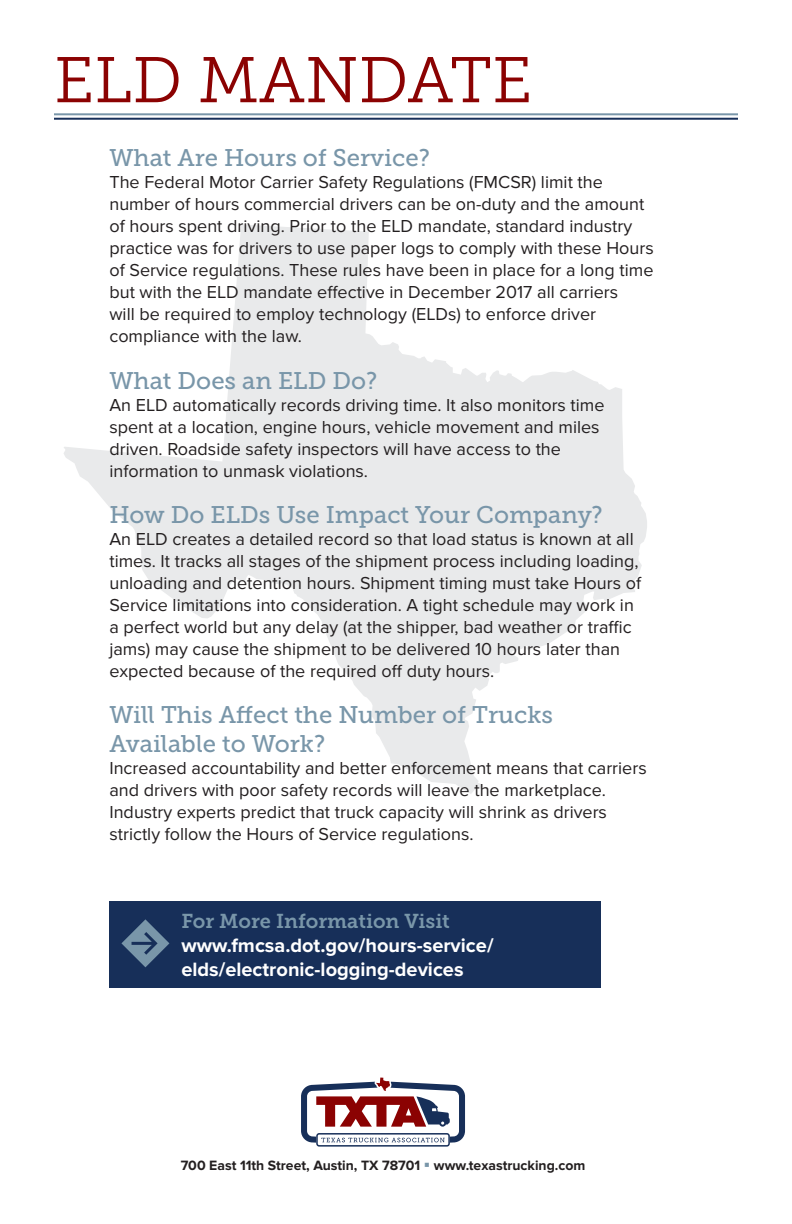
<style>
.page{position:relative;width:792px;height:1224px;background:#fff}
.page>*{position:absolute;margin:0;border:0;box-sizing:border-box;transform-origin:0 0}
.t1{font:64.4px "Museo Slab 300";color:#8b0202}
.subs{font:24px/28.8px "Museo Slab 500";color:#7996a9}
.copy__no_leader{font:700 20px/24px "Proxima Nova";color:#fff}
.subs-2{font:20px "Museo Slab 700";color:#7996a9}
.copy__no_leader-2{font:18px/22px "Proxima Nova";color:#231f20}
.t2{font:700 14px "Proxima Nova";color:#231f20}
.s1{color:#7996a9}
</style>
<div class="page">
<hr style="left:54px;top:113px;width:684px;height:2px;background:#7996a9">
<hr style="left:54px;top:118px;width:684px;height:2px;background:#172f59">
<svg style="left:64px;top:224px;width:583px;height:570px"></svg>
<svg style="left:301px;top:1077px;width:164px;height:70px"></svg>
<div style="left:109px;top:901px;width:492px;height:87px;background:#172f59"></div>
<svg style="left:121px;top:919px;width:48px;height:48px"></svg>
<p class="t1" style="left:54px;top:45px;width:480px">ELD MANDATE</p>
<p class="subs" style="left:109px;top:144px;width:322px">What Are Hours of Service?</p>
<p class="copy__no_leader-2" style="left:109px;top:172px;width:546px">The Federal Motor Carrier Safety Regulations (FMCSR) limit the number of hours commercial drivers can be on-duty and the amount of hours spent driving. Prior to the ELD mandate, standard industry practice was for drivers to use paper logs to comply with these Hours of Service regulations. These rules have been in place for a long time but with the ELD mandate effective in December 2017 all carriers<br>will be required to employ technology (ELDs) to enforce driver compliance with the law.</p>
<p class="subs" style="left:109px;top:366px;width:269px">What Does an ELD Do?</p>
<p class="copy__no_leader-2" style="left:109px;top:394px;width:497px">An ELD automatically records driving time. It also monitors time spent at a location, engine hours, vehicle movement and miles driven. Roadside safety inspectors will have access to the information to unmask violations.</p>
<p class="subs" style="left:109px;top:500px;width:495px">How Do ELDs Use Impact Your Company?</p>
<p class="copy__no_leader-2" style="left:109px;top:529px;width:533px">An ELD creates a detailed record so that load status is known at all times. It tracks all stages of the shipment process including loading, unloading and detention hours. Shipment timing must take Hours of Service limitations into consideration. A tight schedule may work in a perfect world but any delay (at the shipper, bad weather or traffic jams) may cause the shipment to be delivered 10 hours later than expected because of the required off duty hours.</p>
<p class="subs" style="left:109px;top:701px;width:445px">Will This Affect the Number of Trucks<br>Available to Work?</p>
<p class="copy__no_leader-2" style="left:109px;top:758px;width:539px">Increased accountability and better enforcement means that carriers and drivers with poor safety records will leave the marketplace.<br>Industry experts predict that truck capacity will shrink as drivers strictly follow the Hours of Service regulations.</p>
<p class="subs-2" style="left:181px;top:910px;width:270px">For More Information Visit</p>
<p class="copy__no_leader" style="left:181px;top:935px;width:314px">www.fmcsa.dot.gov/hours-service/ elds/electronic-logging-devices</p>
<p class="t2" style="left:181px;top:1157px;width:406px">700 East 11th Street, Austin, TX 78701 <span class="s1">▪</span> www.texastrucking.com</p>
</div>
